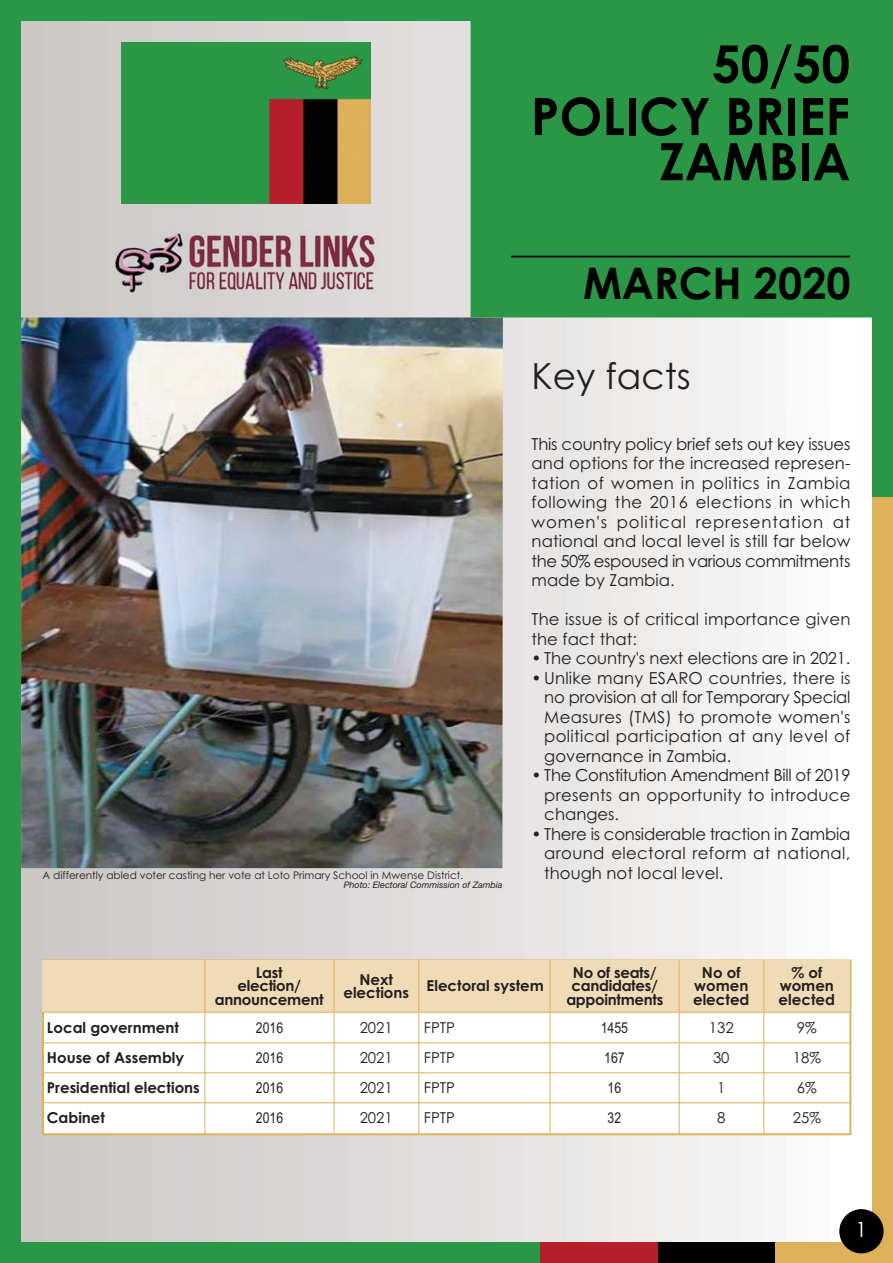
<style>
.page{position:relative;width:893px;height:1263px;background:#2a9747}
.page>*{position:absolute;margin:0;border:0;box-sizing:border-box;transform-origin:0 0}
.t1{font:700 51.6px/45.2px "Century Gothic";color:#000;text-align:right}
.t2{font:700 43.5px "Century Gothic";color:#000}
.t3{font:36px "Century Gothic";color:#231f20}
.t4{font:21px "Century Gothic";color:#fff}
.t5{font:16.5px/19.5px "Century Gothic";color:#231f20;text-align:justify}
.t6{font:700 15px/13.5px "Century Gothic";color:#231f20;text-align:center}
.t7{font:700 15px/13.5px "Century Gothic";letter-spacing:-.02em;color:#231f20;text-align:center}
.t8{font:15px/30px "Century Gothic";color:#231f20;text-align:justify}
.t9{font:15px/30px "Arial Narrow";color:#231f20;text-align:justify}
.t10{font:10.5px "Century Gothic";color:#231f20}
.t11{font:italic 9px "Helvetica Neue";color:#231f20}
</style>
<div class="page">
<div style="left:775px;top:497px;width:118px;height:766px;background:#ddb05a"></div>
<div style="left:657px;top:497px;width:118px;height:766px;background:#000"></div>
<div style="left:540px;top:497px;width:117px;height:766px;background:#b51f2a"></div>
<img style="left:21px;top:21px;width:851px;height:390px">
<img style="left:21px;top:411px;width:851px;height:831px">
<img style="left:21px;top:317px;width:482px;height:551px">
<div style="left:471px;top:17px;width:404px;height:300px;background:#2a9747"></div>
<hr style="left:511px;top:256px;width:339px;height:1px;background:#000">
<div style="left:42px;top:959px;width:809px;height:176px;background:#fff;border:2px solid #ddb05a"></div>
<div style="left:839px;top:1209px;width:45px;height:44px;background:#000;border-radius:50%"></div>
<img style="left:122px;top:42px;width:248px;height:162px">
<div style="left:43px;top:960px;width:807px;height:52px;background:#efdbb6"></div>
<hr style="left:204px;top:960px;width:1px;height:174px;background:#ddb05a">
<hr style="left:334px;top:960px;width:1px;height:174px;background:#ddb05a">
<hr style="left:418px;top:960px;width:1px;height:174px;background:#ddb05a">
<hr style="left:43px;top:1042px;width:807px;height:1px;background:#ddb05a">
<hr style="left:43px;top:1012px;width:807px;height:1px;background:#ddb05a">
<hr style="left:43px;top:1072px;width:807px;height:1px;background:#ddb05a">
<hr style="left:549px;top:960px;width:1px;height:174px;background:#ddb05a">
<hr style="left:679px;top:960px;width:1px;height:174px;background:#ddb05a">
<hr style="left:763px;top:960px;width:1px;height:174px;background:#ddb05a">
<hr style="left:43px;top:1102px;width:807px;height:1px;background:#ddb05a">
<h1 class="t1" style="left:712px;top:46px;width:140px">50/50</h1>
<h1 class="t1" style="left:531px;top:99px;width:321px">POLICY BRIEF<br>ZAMBIA</h1>
<h2 class="t2" style="left:583px;top:267px;width:269px">MARCH 2020</h2>
<p class="t10" style="left:43px;top:871px;width:422px">A differently abled voter casting her vote at Loto Primary School in Mwense District.</p>
<p class="t11" style="left:344px;top:881px;width:160px">Photo: Electoral Commission of Zambia</p>
<h3 class="t3" style="left:532px;top:362px;width:161px">Key facts</h3>
<p class="t5" style="left:532px;top:435px;width:320px">This country policy brief sets out key issues and options for the increased represen&shy;tation of women in politics in Zambia following the 2016 elections in which women's political representation at national and local level is still far below the 50% espoused in various commitments made by Zambia.</p>
<p class="t5" style="left:532px;top:611px;width:320px">The issue is of critical importance given the fact that:</p>
<p class="t5" style="left:532px;top:650px;width:320px">• The country's next elections are in 2021.</p>
<p class="t5" style="left:544px;top:669px;width:308px;text-indent:-13px">• Unlike many ESARO countries, there is no provision at all for Temporary Special Measures (TMS) to promote women's political participation at any level of governance in Zambia.</p>
<p class="t5" style="left:544px;top:767px;width:308px;text-indent:-13px">• The Constitution Amendment Bill of 2019 presents an opportunity to introduce changes.</p>
<p class="t5" style="left:544px;top:825px;width:308px;text-indent:-13px">• There is considerable traction in Zambia around electoral reform at national, though not local level.</p>
<p class="t7" style="left:215px;top:967px;width:110px">Last<br>election/ announcement</p>
<p class="t6" style="left:343px;top:974px;width:67px">Next elections</p>
<p class="t6" style="left:47px;top:1014px;width:154px;line-height:30px;text-align:left">Local government<br>House of Assembly<br>Presidential elections<br>Cabinet</p>
<p class="t9" style="left:256px;top:1014px;width:29px">2016<br>2016<br>2016<br>2016</p>
<p class="t8" style="left:360px;top:1014px;width:35px">2021<br>2021<br>2021<br>2021</p>
<p class="t6" style="left:427px;top:980px;width:119px">Electoral system</p>
<p class="t8" style="left:424px;top:1014px;width:33px">FPTP FPTP FPTP FPTP</p>
<p class="t7" style="left:566px;top:967px;width:98px">No of seats/ candidates/ appointments</p>
<p class="t6" style="left:693px;top:967px;width:58px">No of women elected</p>
<p class="t9" style="left:601px;top:1014px;width:29px;text-align:left">1455<br>167<br>16<br>32</p>
<p class="t8" style="left:709px;top:1014px;width:26px;text-align:left">132<br>30<br>1<br>8</p>
<p class="t6" style="left:779px;top:967px;width:58px">% of women elected</p>
<p class="t8" style="left:793px;top:1014px;width:30px;text-align:left">9%<br>18%<br>6%<br>25%</p>
<p class="t4" style="left:856px;top:1221px;width:13px">1</p>
</div>
